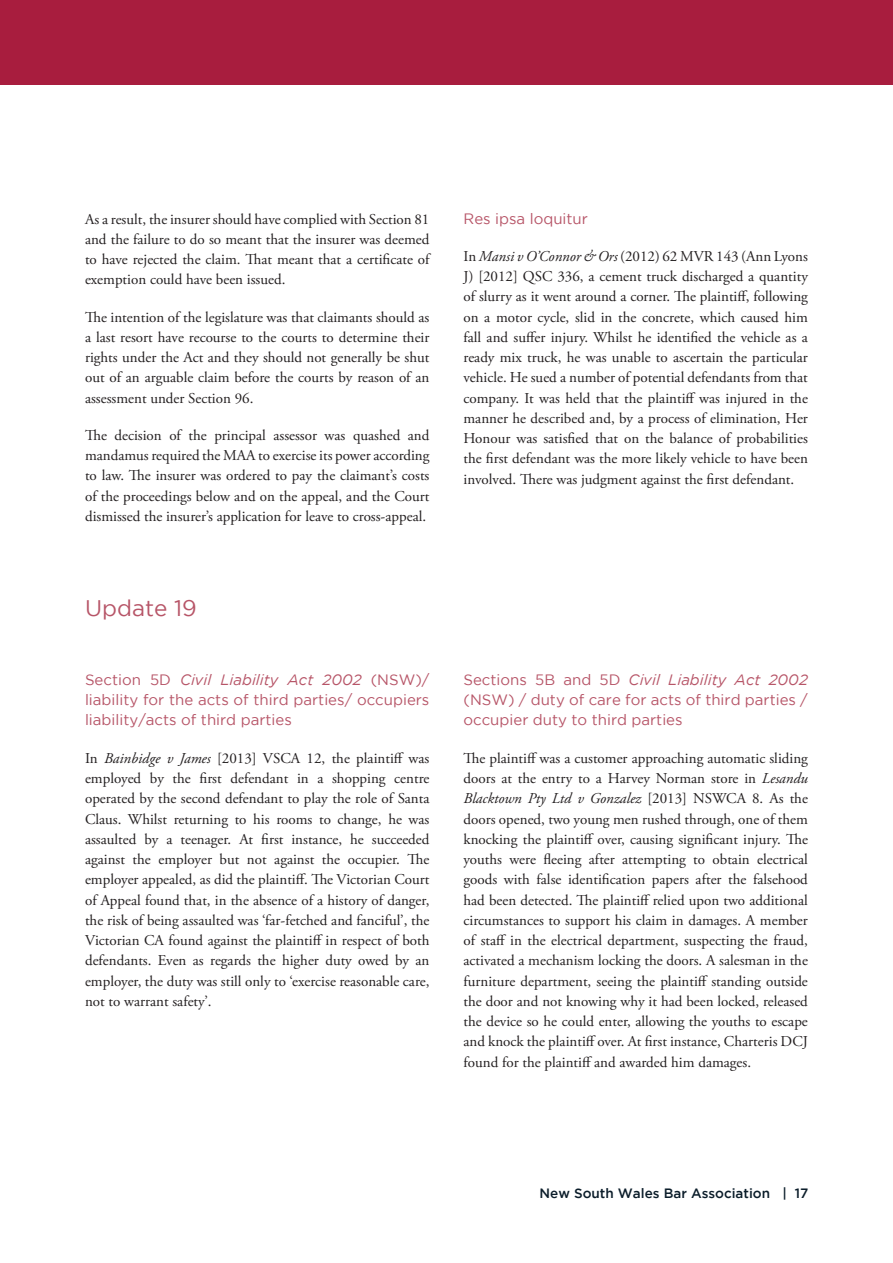
<style>
.page{position:relative;width:893px;height:1263px;background:#fff}
.page>*{position:absolute;margin:0;border:0;box-sizing:border-box;transform-origin:0 0}
.t1{font:22.5px "Gotham";color:#b75568}
.t2{font:15px/20.2px "Adobe Garamond Pro";color:#231f20;text-align:justify}
.t3{font:15px/20.2px "Gotham";color:#b75568;text-align:justify}
.t4{font:500 13.5px "Gotham";color:#0b1d2a}
.s1{font-style:italic}
</style>
<div class="page">
<div style="left:0;top:0;width:893px;height:85px;background:#a81d3e"></div>
<p class="t2" style="left:85px;top:209px;width:346px">As a result, the insurer should have complied with Section 81 and the failure to do so meant that the insurer was deemed to have rejected the claim. That meant that a certificate of exemption could have been issued.</p>
<p class="t2" style="left:85px;top:307px;width:346px">The intention of the legislature was that claimants should as a last resort have recourse to the courts to determine their rights under the Act and they should not generally be shut out of an arguable claim before the courts by reason of an assessment under Section 96.</p>
<p class="t2" style="left:85px;top:425px;width:346px">The decision of the principal assessor was quashed and mandamus required the MAA to exercise its power according to law. The insurer was ordered to pay the claimant’s costs of the proceedings below and on the appeal, and the Court dismissed the insurer’s application for leave to cross-appeal.</p>
<h1 class="t1" style="left:85px;top:596px;width:113px">Update 19</h1>
<p class="t3" style="left:85px;top:669px;width:346px">Section 5D <span class="s1">Civil Liability Act 2002</span> (NSW)/ liability for the acts of third parties/ occupiers liability/acts of third parties</p>
<p class="t2" style="left:85px;top:748px;width:346px">In <span class="s1">Bainbidge v James</span> [2013] VSCA 12, the plaintiff was employed by the first defendant in a shopping centre operated by the second defendant to play the role of Santa Claus. Whilst returning to his rooms to change, he was assaulted by a teenager. At first instance, he succeeded against the employer but not against the occupier. The employer appealed, as did the plaintiff. The Victorian Court of Appeal found that, in the absence of a history of danger, the risk of being assaulted was ‘far-fetched and fanciful’, the Victorian CA found against the plaintiff in respect of both defendants. Even as regards the higher duty owed by an employer, the duty was still only to ‘exercise reasonable care, not to warrant safety’.</p>
<p class="t3" style="left:463px;top:208px;width:126px">Res ipsa loquitur</p>
<p class="t2" style="left:463px;top:246px;width:346px">In <span class="s1">Mansi v O’Connor &amp; Ors</span> (2012) 62 MVR 143 (Ann Lyons J) [2012] QSC 336, a cement truck discharged a quantity of slurry as it went around a corner. The plaintiff, following on a motor cycle, slid in the concrete, which caused him fall and suffer injury. Whilst he identified the vehicle as a ready mix truck, he was unable to ascertain the particular vehicle. He sued a number of potential defendants from that company. It was held that the plaintiff was injured in the manner he described and, by a process of elimination, Her Honour was satisfied that on the balance of probabilities the first defendant was the more likely vehicle to have been involved. There was judgment against the first defendant.</p>
<p class="t3" style="left:463px;top:669px;width:346px">Sections 5B and 5D <span class="s1">Civil Liability Act 2002 </span>(NSW) / duty of care for acts of third parties / occupier duty to third parties</p>
<p class="t2" style="left:463px;top:748px;width:346px">The plaintiff was a customer approaching automatic sliding doors at the entry to a Harvey Norman store in <span class="s1">Lesandu Blacktown Pty Ltd v Gonzalez</span> [2013] NSWCA 8. As the doors opened, two young men rushed through, one of them knocking the plaintiff over, causing significant injury. The youths were fleeing after attempting to obtain electrical goods with false identification papers after the falsehood had been detected. The plaintiff relied upon two additional circumstances to support his claim in damages. A member of staff in the electrical department, suspecting the fraud, activated a mechanism locking the doors. A salesman in the furniture department, seeing the plaintiff standing outside the door and not knowing why it had been locked, released the device so he could enter, allowing the youths to escape and knock the plaintiff over. At first instance, Charteris DCJ found for the plaintiff and awarded him damages.</p>
<p class="t4" style="left:540px;top:1186px;width:270px">New South Wales Bar Association | 17</p>
</div>
